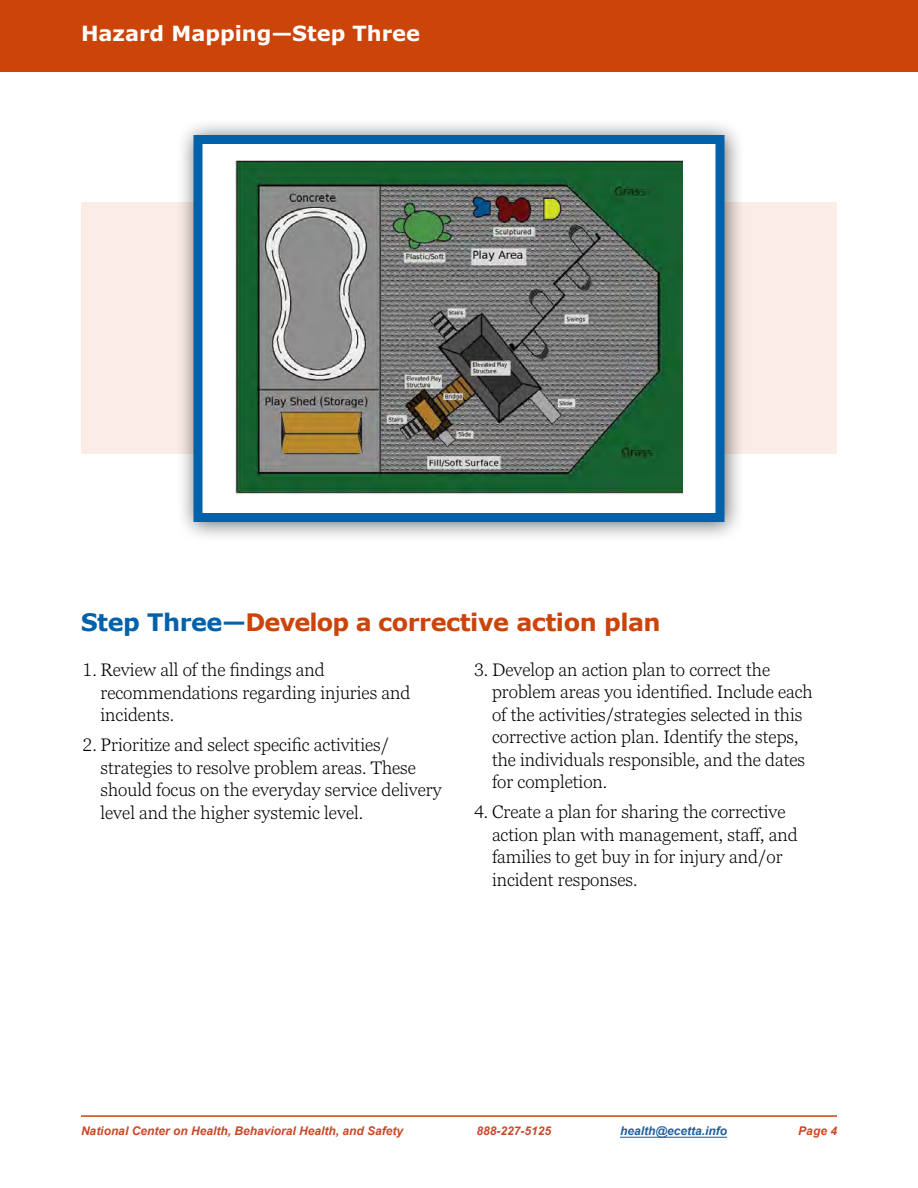
<style>
.page{position:relative;width:918px;height:1188px;background:#fff}
.page>*{position:absolute;margin:0;border:0;box-sizing:border-box;transform-origin:0 0}
.t1{font:700 24px "Verdana";letter-spacing:-.02em;color:#cb440a}
.t2{font:700 21px "Verdana Pro";color:#fff}
.t3{font:300 18px/22.5px "Georgia Pro";color:#000}
.t4{font:italic 700 12px "Arial";color:#ca4828}
.t5{font:italic 700 12px "Arial";color:#215e9e}
.s1{color:#0161aa}
</style>
<div class="page">
<div style="left:81px;top:202px;width:756px;height:252px;background:#faece7"></div>
<hr style="left:81px;top:1115px;width:756px;height:2px;background:#cb440a">
<div style="left:0;top:0;width:918px;height:72px;background:#cb440a"></div>
<div style="left:176px;top:118px;width:570px;height:425px;background:#000;opacity:.6"></div>
<div style="left:198px;top:140px;width:522px;height:378px;background:#fff"></div>
<img style="left:236px;top:160px;width:446px;height:335px">
<div style="left:194px;top:135px;width:530px;height:387px;border:9px solid #0161aa"></div>
<hr style="left:620px;top:1137px;width:107px;height:1px;background:#215e9e">
<p class="t2" style="left:81px;top:20px;width:341px">Hazard Mapping—Step Three</p>
<h2 class="t1" style="left:81px;top:607px;width:582px"><span class="s1">Step Three—</span>Develop a corrective action plan</h2>
<p class="t3" style="left:100px;top:659px;width:311px;text-indent:-18px">1. Review all of the findings and recommendations regarding injuries and incidents.</p>
<p class="t3" style="left:100px;top:734px;width:343px;text-indent:-18px">2. Prioritize and select specific activities/ strategies to resolve problem areas. These should focus on the everyday service delivery level and the higher systemic level.</p>
<p class="t3" style="left:492px;top:659px;width:322px;text-indent:-18px">3. Develop an action plan to correct the problem areas you identified. Include each of the activities/strategies selected in this corrective action plan. Identify the steps, the individuals responsible, and the dates for completion.</p>
<p class="t3" style="left:492px;top:802px;width:307px;text-indent:-18px">4. Create a plan for sharing the corrective action plan with management, staff, and families to get buy in for injury and/or incident responses.</p>
<p class="t4" style="left:81px;top:1123px;width:324px">National Center on Health, Behavioral Health, and Safety</p>
<p class="t4" style="left:476px;top:1123px;width:76px">888-227-5125</p>
<p class="t5" style="left:620px;top:1123px;width:109px">health@ecetta.info</p>
<p class="t4" style="left:798px;top:1123px;width:40px">Page 4</p>
</div>
